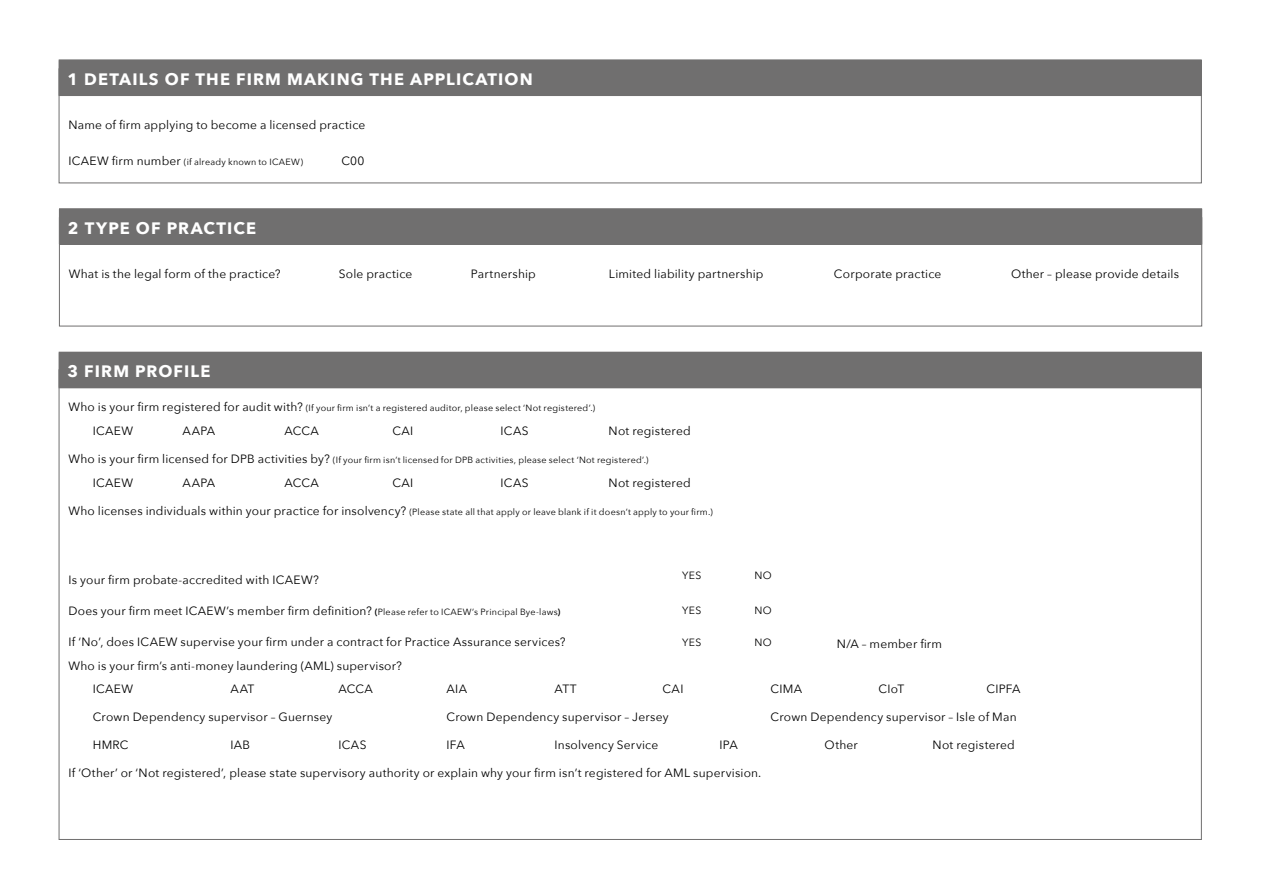
<style>
.page{position:relative;width:1263px;height:893px;background:#fff}
.page>*{position:absolute;margin:0;border:0;box-sizing:border-box;transform-origin:0 0}
.t1{font:700 16.5px "Avenir Next";letter-spacing:.065em;color:#fff}
.t2{font:12px "Avenir Next";letter-spacing:.015em;color:#000}
.t3{font:10.5px "Avenir Next";letter-spacing:.03em;color:#000}
.t4{font:9px "Avenir Next";letter-spacing:.025em;color:#000}
.s1{font-size:12px}
.s2{font-weight:600;font-size:9px}
.s3{font-size:9px}
</style>
<div class="page">
<div style="left:59px;top:352px;width:1142px;height:36px;background:#706f6f"></div>
<hr style="left:59px;top:352px;width:1143px;height:1px;background:#706f6f">
<hr style="left:1201px;top:353px;width:1px;height:34px;background:#706f6f">
<hr style="left:59px;top:387px;width:1143px;height:1px;background:#706f6f">
<div style="left:59px;top:209px;width:1143px;height:35px;background:#706f6f"></div>
<hr style="left:59px;top:208px;width:1143px;height:1px;background:#706f6f">
<hr style="left:59px;top:244px;width:1143px;height:1px;background:#706f6f">
<div style="left:59px;top:60px;width:1142px;height:36px;background:#706f6f"></div>
<hr style="left:1201px;top:60px;width:1px;height:35px;background:#706f6f">
<hr style="left:59px;top:95px;width:1143px;height:1px;background:#706f6f">
<h1 class="t1" style="left:68px;top:65px;width:467px">1 DETAILS OF THE FIRM MAKING THE APPLICATION</h1>
<p class="t2" style="left:69px;top:115px;width:298px">Name of firm applying to become a licensed practice</p>
<p class="t4" style="left:69px;top:155px;width:236px"><span class="s1">ICAEW firm number</span> (if already known to ICAEW)</p>
<p class="t2" style="left:341px;top:151px;width:25px">C00</p>
<h1 class="t1" style="left:68px;top:214px;width:190px">2 TYPE OF PRACTICE</h1>
<p class="t2" style="left:69px;top:263px;width:213px">What is the legal form of the practice?</p>
<p class="t2" style="left:339px;top:263px;width:75px">Sole practice</p>
<p class="t2" style="left:471px;top:263px;width:66px">Partnership</p>
<p class="t2" style="left:609px;top:263px;width:156px">Limited liability partnership</p>
<p class="t2" style="left:834px;top:263px;width:109px">Corporate practice</p>
<p class="t2" style="left:1011px;top:263px;width:170px">Other – please provide details</p>
<h1 class="t1" style="left:68px;top:357px;width:144px">3 FIRM PROFILE</h1>
<p class="t4" style="left:69px;top:400px;width:528px"><span class="s1">Who is your firm registered for audit with?</span> (If your firm isn’t a registered auditor, please select ‘Not registered’.)</p>
<p class="t2" style="left:93px;top:420px;width:42px">ICAEW</p>
<p class="t2" style="left:183px;top:420px;width:34px">AAPA</p>
<p class="t2" style="left:285px;top:420px;width:36px">ACCA</p>
<p class="t2" style="left:393px;top:420px;width:22px">CAI</p>
<p class="t2" style="left:501px;top:420px;width:29px">ICAS</p>
<p class="t2" style="left:609px;top:420px;width:84px">Not registered</p>
<p class="t4" style="left:69px;top:452px;width:582px"><span class="s1">Who is your firm licensed for DPB activities by?</span> (If your firm isn’t licensed for DPB activities, please select ‘Not registered’.)</p>
<p class="t2" style="left:93px;top:472px;width:42px">ICAEW</p>
<p class="t2" style="left:183px;top:472px;width:34px">AAPA</p>
<p class="t2" style="left:285px;top:472px;width:36px">ACCA</p>
<p class="t2" style="left:393px;top:472px;width:22px">CAI</p>
<p class="t2" style="left:501px;top:472px;width:29px">ICAS</p>
<p class="t2" style="left:609px;top:472px;width:84px">Not registered</p>
<p class="t4" style="left:69px;top:504px;width:646px"><span class="s1">Who licenses individuals within your practice for insolvency?</span> (Please state all that apply or leave blank if it doesn’t apply to your firm.)</p>
<p class="t3" style="left:682px;top:567px;width:21px">YES</p>
<p class="t3" style="left:755px;top:567px;width:19px">NO</p>
<p class="t2" style="left:69px;top:569px;width:252px">Is your firm probate-accredited with ICAEW?</p>
<p class="t2" style="left:69px;top:600px;width:493px">Does your firm meet ICAEW’s member firm definition? <span class="s2">(</span><span class="s3">Please refer to ICAEW’s Principal Bye-laws</span><span class="s2">)</span></p>
<p class="t2" style="left:69px;top:631px;width:498px">If ‘No’, does ICAEW supervise your firm under a contract for Practice Assurance services?</p>
<p class="t2" style="left:69px;top:655px;width:335px">Who is your firm’s anti-money laundering (AML) supervisor?</p>
<p class="t2" style="left:93px;top:679px;width:42px">ICAEW</p>
<p class="t2" style="left:231px;top:679px;width:25px">AAT</p>
<p class="t2" style="left:339px;top:679px;width:36px">ACCA</p>
<p class="t2" style="left:447px;top:679px;width:22px">AIA</p>
<p class="t2" style="left:555px;top:679px;width:24px">ATT</p>
<p class="t2" style="left:663px;top:679px;width:22px">CAI</p>
<p class="t2" style="left:771px;top:679px;width:33px">CIMA</p>
<p class="t2" style="left:879px;top:679px;width:27px">CIoT</p>
<p class="t2" style="left:987px;top:679px;width:36px">CIPFA</p>
<p class="t2" style="left:93px;top:707px;width:241px">Crown Dependency supervisor – Guernsey</p>
<p class="t2" style="left:447px;top:707px;width:223px">Crown Dependency supervisor – Jersey</p>
<p class="t2" style="left:771px;top:707px;width:247px">Crown Dependency supervisor – Isle of Man</p>
<p class="t2" style="left:93px;top:735px;width:37px">HMRC</p>
<p class="t2" style="left:231px;top:735px;width:21px">IAB</p>
<p class="t2" style="left:339px;top:735px;width:29px">ICAS</p>
<p class="t2" style="left:447px;top:735px;width:20px">IFA</p>
<p class="t2" style="left:555px;top:735px;width:105px">Insolvency Service</p>
<p class="t2" style="left:720px;top:735px;width:20px">IPA</p>
<p class="t2" style="left:825px;top:735px;width:35px">Other</p>
<p class="t2" style="left:933px;top:735px;width:84px">Not registered</p>
<p class="t2" style="left:69px;top:763px;width:694px">If ‘Other’ or ‘Not registered’, please state supervisory authority or explain why your firm isn’t registered for AML supervision.</p>
<p class="t3" style="left:682px;top:602px;width:21px">YES</p>
<p class="t3" style="left:755px;top:602px;width:19px">NO</p>
<p class="t3" style="left:682px;top:634px;width:21px">YES</p>
<p class="t3" style="left:755px;top:634px;width:19px">NO</p>
<p class="t2" style="left:837px;top:633px;width:107px">N/A – member firm</p>
</div>
